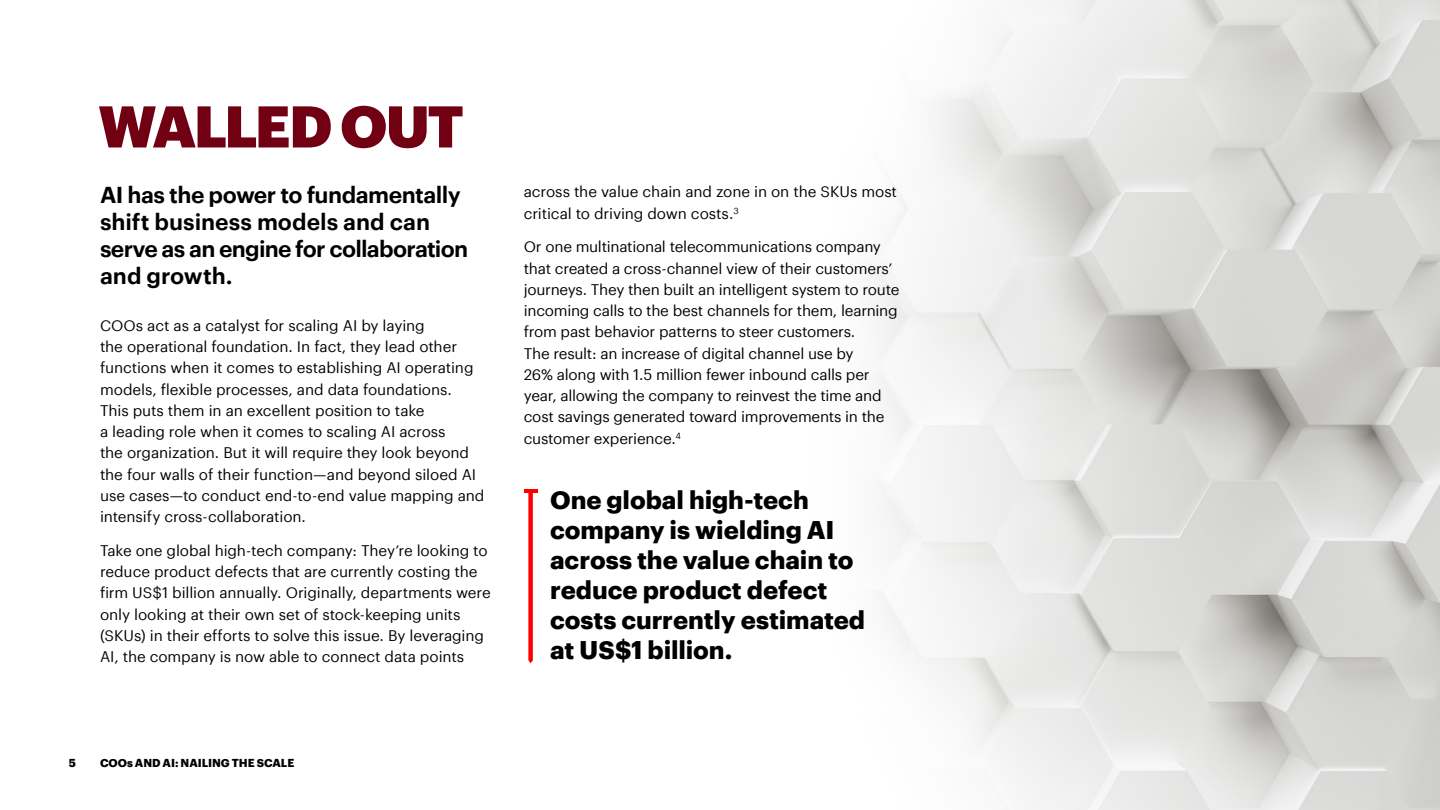
<style>
.page{position:relative;width:1440px;height:810px;background:#fff}
.page>*{position:absolute;margin:0;border:0;box-sizing:border-box;transform-origin:0 0}
.t1{font:900 57.5px "Graphik";letter-spacing:-.045em;color:#710012}
.t2{font:700 25px/30px "Graphik";letter-spacing:-.005em;color:#000}
.t3{font:600 22.5px/27px "Graphik";letter-spacing:-.025em;color:#000}
.t4{font:15px/21.2px "Graphik";letter-spacing:-.01em;color:#000}
.t5{font:700 11.25px "Graphik";letter-spacing:-.005em;color:#000}
</style>
<div class="page">
<img style="left:524px;top:0;width:916px;height:810px">
<svg style="left:524px;top:490px;width:13px;height:173px"></svg>
<h1 class="t1" style="left:98px;top:82px;width:367px">WALLED OUT</h1>
<h3 class="t3" style="left:100px;top:180px;width:370px">AI has the power to fundamentally shift business models and can serve as an engine for collaboration and growth.</h3>
<p class="t4" style="left:100px;top:313px;width:386px">COOs act as a catalyst for scaling AI by laying<br>the operational foundation. In fact, they lead other functions when it comes to establishing AI operating models, flexible processes, and data foundations.<br>This puts them in an excellent position to take<br>a leading role when it comes to scaling AI across<br>the organization. But it will require they look beyond the four walls of their function—and beyond siloed AI use cases—to conduct end-to-end value mapping and intensify cross-collaboration.</p>
<p class="t4" style="left:100px;top:538px;width:392px">Take one global high-tech company: They’re looking to reduce product defects that are currently costing the firm US$1 billion annually. Originally, departments were only looking at their own set of stock-keeping units (SKUs) in their efforts to solve this issue. By leveraging AI, the company is now able to connect data points</p>
<p class="t4" style="left:524px;top:180px;width:375px">across the value chain and zone in on the SKUs most critical to driving down costs.<sup>3</sup></p>
<p class="t4" style="left:524px;top:235px;width:377px">Or one multinational telecommunications company that created a cross-channel view of their customers’ journeys. They then built an intelligent system to route incoming calls to the best channels for them, learning from past behavior patterns to steer customers.<br>The result: an increase of digital channel use by<br>26% along with 1.5 million fewer inbound calls per year, allowing the company to reinvest the time and cost savings generated toward improvements in the customer experience.<sup>4</sup></p>
<h2 class="t2" style="left:550px;top:483px;width:317px">One global high-tech company is wielding AI across the value chain to reduce product defect costs currently estimated at US$1 billion.</h2>
<p class="t5" style="left:69px;top:754px;width:9px">5</p>
<p class="t5" style="left:100px;top:754px;width:196px">COOs AND AI: NAILING THE SCALE</p>
</div>
